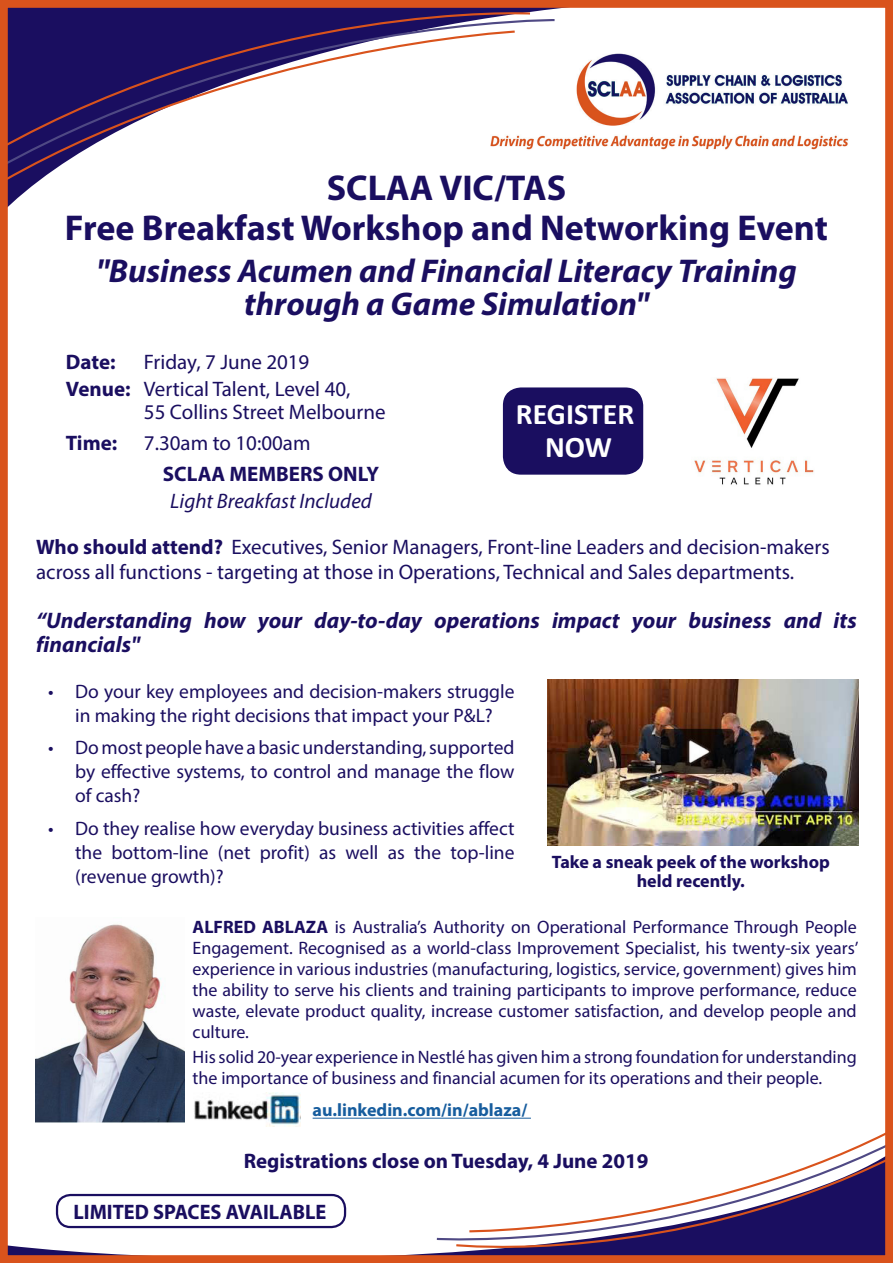
<style>
.page{position:relative;width:893px;height:1263px;background:#fff}
.page>*{position:absolute;margin:0;border:0;box-sizing:border-box;transform-origin:0 0}
.t1{font:700 36px "Myriad Pro";color:#1a0e60}
.t2{font:italic 700 33px/33px "Myriad Pro";color:#1a0e60;text-align:center}
.t3{font:700 30px "Calibri";color:#fff}
.t4{font:italic 700 22.5px/24px "Myriad Pro";color:#1a0e60}
.t5{font:21px/22.5px "Myriad Pro";color:#1a0e60}
.t6{font:700 21px "Myriad Pro";color:#1a0e60}
.t7{font:italic 21px "Myriad Pro";color:#1a0e60}
.t8{font:19.5px/24px "Myriad Pro";color:#1a0e60;text-align:justify}
.t9{font:18px/21px "Myriad Pro";color:#1a0e60;text-align:justify}
.t10{font:700 18px/19.5px "Myriad Pro";color:#1a0e60;text-align:center}
.t11{font:700 18px "Myriad Pro";color:#175d9e}
.s1{font-weight:700}
</style>
<div class="page">
<svg style="left:9px;top:173px;width:41px;height:11px"></svg>
<svg style="left:9px;top:19px;width:546px;height:154px"></svg>
<svg style="left:9px;top:9px;width:523px;height:146px"></svg>
<img style="left:576px;top:53px;width:272px;height:73px">
<img style="left:490px;top:135px;width:358px;height:15px">
<svg style="left:9px;top:1193px;width:445px;height:61px"></svg>
<svg style="left:435px;top:1140px;width:449px;height:112px"></svg>
<svg style="left:454px;top:1154px;width:430px;height:100px"></svg>
<div style="left:0;top:0;width:893px;height:1263px;border:8px solid #d9531c"></div>
<div style="left:56px;top:1194px;width:290px;height:34px;border:2px solid #1a0e60;border-radius:14px"></div>
<div style="left:503px;top:387px;width:140px;height:88px;background:#1a0e60;border-radius:18px"></div>
<img style="left:694px;top:378px;width:120px;height:107px">
<hr style="left:313px;top:1118px;width:218px;height:1px;background:#175d9e">
<img style="left:36px;top:924px;width:148px;height:198px">
<img style="left:548px;top:679px;width:311px;height:167px">
<img style="left:194px;top:1093px;width:106px;height:34px">
<p class="t1" style="left:327px;top:164px;width:241px">SCLAA VIC/TAS</p>
<p class="t1" style="left:65px;top:205px;width:764px">Free Breakfast Workshop and Networking Event</p>
<p class="t2" style="left:96px;top:253px;width:702px">"Business Acumen and Financial Literacy Training through a Game Simulation"</p>
<p class="t6" style="left:66px;top:349px;width:51px">Date:</p>
<p class="t5" style="left:144px;top:351px;width:167px">Friday, 7 June 2019</p>
<p class="t5" style="left:144px;top:378px;width:243px;text-indent:-78px"><span class="s1">Venue:</span> Vertical Talent, Level 40,<br>55 Collins Street Melbourne</p>
<p class="t6" style="left:66px;top:429px;width:53px">Time:</p>
<p class="t5" style="left:144px;top:431px;width:168px">7.30am to 10:00am</p>
<p class="t6" style="left:163px;top:460px;width:218px">SCLAA MEMBERS ONLY</p>
<p class="t7" style="left:170px;top:487px;width:203px">Light Breakfast Included</p>
<p class="t3" style="left:516px;top:393px;width:120px">REGISTER</p>
<p class="t3" style="left:545px;top:426px;width:68px">NOW</p>
<p class="t5" style="left:36px;top:534px;width:795px;line-height:25.2px"><span class="s1">Who should attend?</span> Executives, Senior Managers, Front-line Leaders and decision-makers across all functions - targeting at those in Operations, Technical and Sales departments.</p>
<p class="t4" style="left:36px;top:608px;width:822px">“Understanding how your day-to-day operations impact your business and its financials"</p>
<p class="t8" style="left:48px;top:679px;width:468px;text-align:center">• Do your key employees and decision-makers struggle in making the right decisions that impact your P&amp;L?</p>
<p class="t8" style="left:75px;top:736px;width:441px;text-indent:-27px">• Do most people have a basic understanding, supported by effective systems, to control and manage the flow of cash?</p>
<p class="t8" style="left:75px;top:816px;width:441px;text-indent:-27px">• Do they realise how everyday business activities affect the bottom-line (net profit) as well as the top-line (revenue growth)?</p>
<p class="t10" style="left:552px;top:851px;width:280px">Take a sneak peek of the workshop held recently.</p>
<p class="t9" style="left:193px;top:916px;width:667px"><span class="s1">ALFRED ABLAZA</span> is Australia’s Authority on Operational Performance Through People Engagement. Recognised as a world-class Improvement Specialist, his twenty-six years’ experience in various industries (manufacturing, logistics, service, government) gives him the ability to serve his clients and training participants to improve performance, reduce waste, elevate product quality, increase customer satisfaction, and develop people and culture.</p>
<p class="t9" style="left:193px;top:1046px;width:666px">His solid 20-year experience in Nestlé has given him a strong foundation for understanding the importance of business and financial acumen for its operations and their people.</p>
<p class="t11" style="left:313px;top:1098px;width:216px">au.linkedin.com/in/ablaza/</p>
<p class="t6" style="left:244px;top:1147px;width:406px">Registrations close on Tuesday, 4 June 2019</p>
<p class="t6" style="left:73px;top:1198px;width:254px">LIMITED SPACES AVAILABLE</p>
</div>
